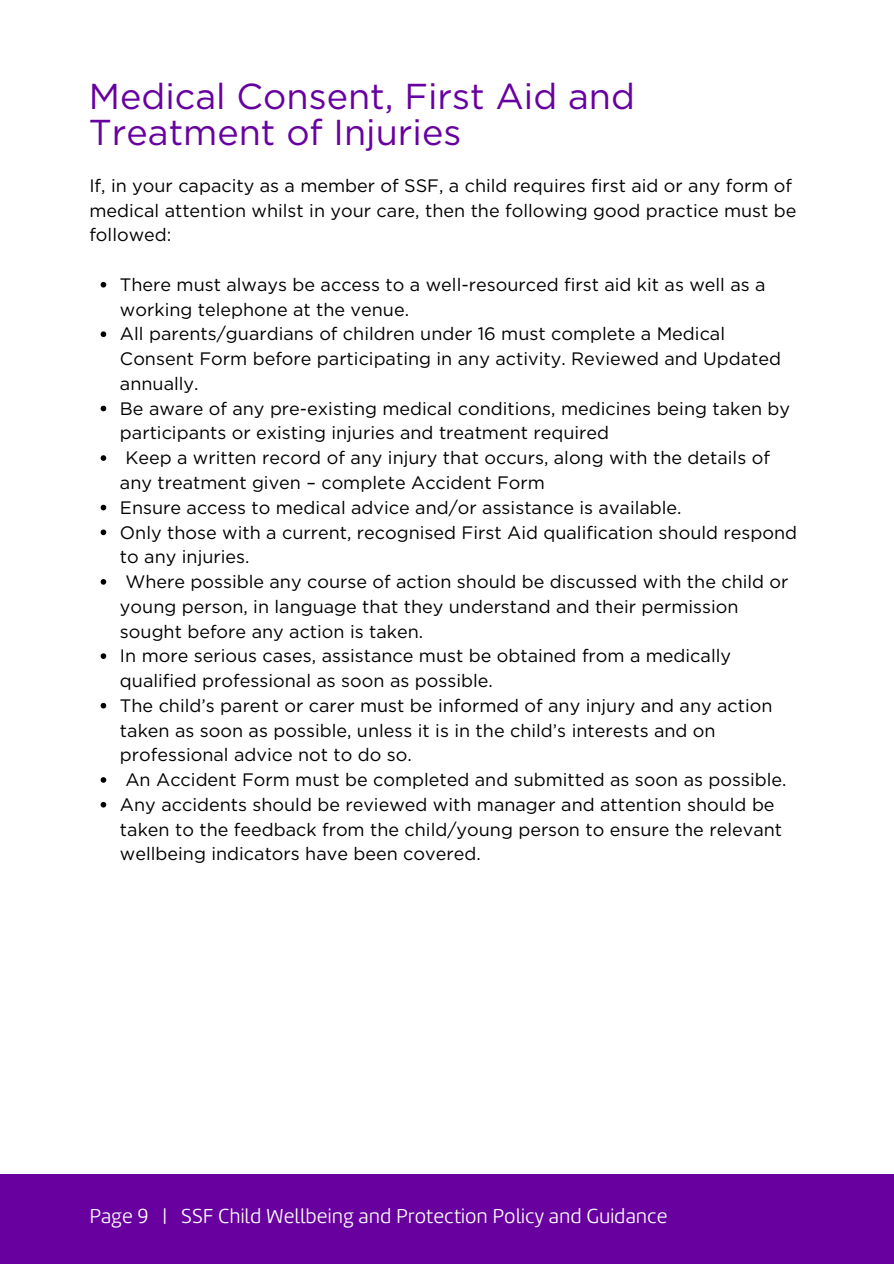
<style>
.page{position:relative;width:894px;height:1264px;background:#fff}
.page>*{position:absolute;margin:0;border:0;box-sizing:border-box;transform-origin:0 0}
.t1{font:36px/36px "Gotham";color:#6800a0}
.t2{font:21px "Amelia Rounded Light";color:#fff}
.t3{font:18px/24.8px "Gotham";color:#000}
</style>
<div class="page">
<div style="left:0;top:1174px;width:893px;height:89px;background:#6800a0"></div>
<svg style="left:101px;top:282px;width:5px;height:5px"></svg>
<svg style="left:101px;top:331px;width:5px;height:6px"></svg>
<svg style="left:101px;top:406px;width:5px;height:5px"></svg>
<svg style="left:101px;top:455px;width:5px;height:6px"></svg>
<svg style="left:101px;top:505px;width:5px;height:5px"></svg>
<svg style="left:101px;top:529px;width:5px;height:6px"></svg>
<svg style="left:101px;top:579px;width:5px;height:5px"></svg>
<svg style="left:101px;top:653px;width:5px;height:6px"></svg>
<svg style="left:101px;top:703px;width:5px;height:5px"></svg>
<svg style="left:101px;top:777px;width:5px;height:5px"></svg>
<svg style="left:101px;top:802px;width:5px;height:5px"></svg>
<h1 class="t1" style="left:89px;top:78px;width:547px">Medical Consent, First Aid and<br>Treatment of Injuries</h1>
<p class="t3" style="left:89px;top:173px;width:708px">If, in your capacity as a member of SSF, a child requires first aid or any form of medical attention whilst in your care, then the following good practice must be followed:</p>
<p class="t3" style="left:120px;top:272px;width:647px">There must always be access to a well-resourced first aid kit as well as a working telephone at the venue.</p>
<p class="t3" style="left:120px;top:321px;width:662px">All parents/guardians of children under 16 must complete a Medical<br>Consent Form before participating in any activity. Reviewed and Updated annually.</p>
<p class="t3" style="left:120px;top:396px;width:671px">Be aware of any pre-existing medical conditions, medicines being taken by participants or existing injuries and treatment required</p>
<p class="t3" style="left:120px;top:445px;width:651px;text-indent:5px">Keep a written record of any injury that occurs, along with the details of any treatment given – complete Accident Form</p>
<p class="t3" style="left:120px;top:495px;width:563px">Ensure access to medical advice and/or assistance is available.</p>
<p class="t3" style="left:120px;top:519px;width:678px">Only those with a current, recognised First Aid qualification should respond to any injuries.</p>
<p class="t3" style="left:120px;top:569px;width:670px;text-indent:5px">Where possible any course of action should be discussed with the child or young person, in language that they understand and their permission sought before any action is taken.</p>
<p class="t3" style="left:120px;top:643px;width:612px">In more serious cases, assistance must be obtained from a medically qualified professional as soon as possible.</p>
<p class="t3" style="left:120px;top:693px;width:654px">The child’s parent or carer must be informed of any injury and any action taken as soon as possible, unless it is in the child’s interests and on professional advice not to do so.</p>
<p class="t3" style="left:125px;top:767px;width:662px">An Accident Form must be completed and submitted as soon as possible.</p>
<p class="t3" style="left:120px;top:792px;width:663px">Any accidents should be reviewed with manager and attention should be taken to the feedback from the child/young person to ensure the relevant wellbeing indicators have been covered.</p>
<h2 class="t2" style="left:89px;top:1207px;width:579px">Page 9 | SSF Child Wellbeing and Protection Policy and Guidance</h2>
</div>
